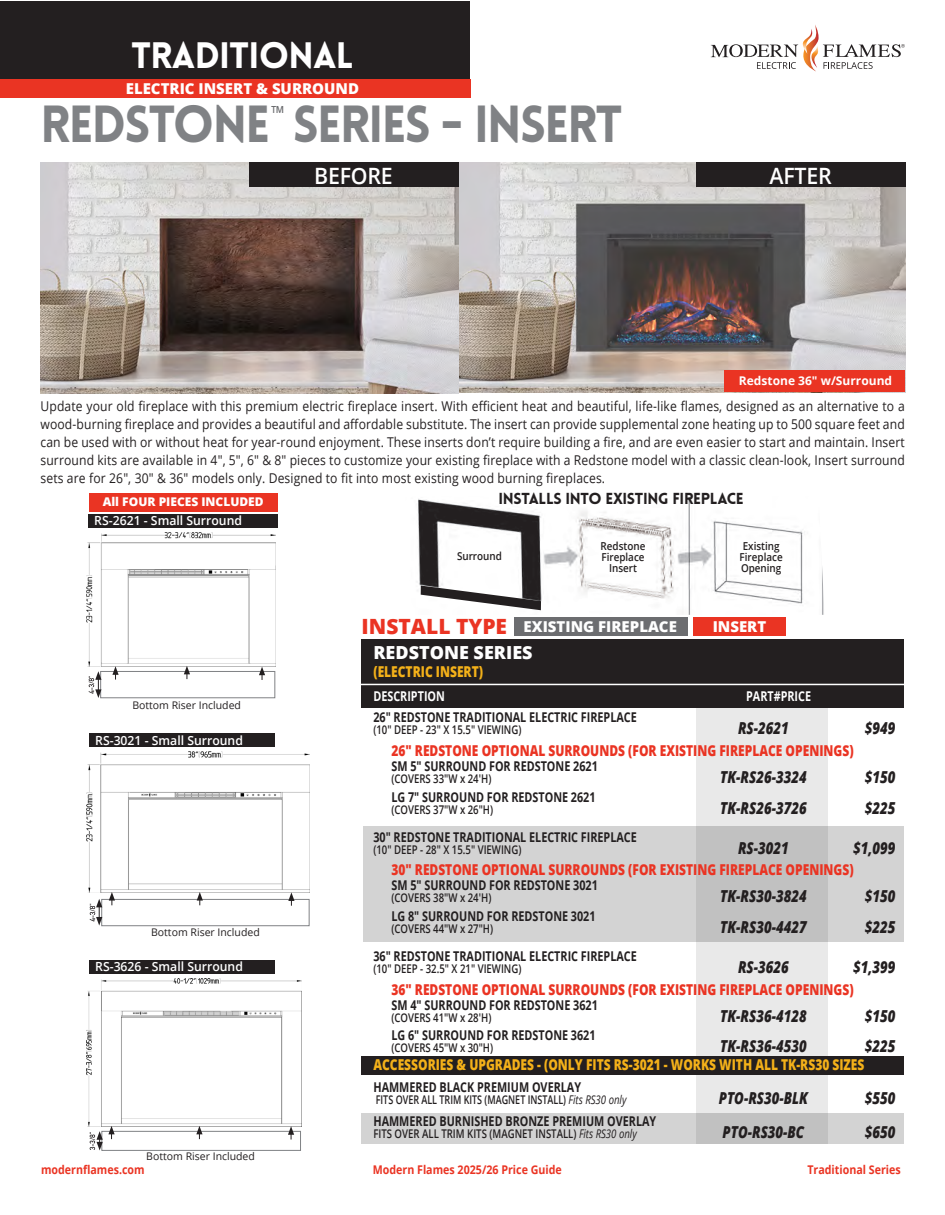
<style>
.page{position:relative;width:945px;height:1215px;background:#fff}
.page>*{position:absolute;margin:0;border:0;box-sizing:border-box;transform-origin:0 0}
.t1{font:900 51px "Lovelo";letter-spacing:-.035em;color:#808285;scale:.96 1}
.t2{font:900 36px "Lovelo";letter-spacing:-.02em;color:#fff}
.t3{font:600 22.5px "Open Sans";letter-spacing:-.01em;color:#fff;scale:.95 1}
.t4{font:800 21px "Open Sans";color:#ea3423}
.t5{font:19.5px "Open Sans";color:#6c6d70;scale:.9 1}
.t6{font:800 18px "Open Sans";color:#fff}
.t7{font:italic 800 16.5px "Open Sans";color:#231f20;scale:.8 1}
.t8{font:900 15.6px "Lovelo";letter-spacing:-.02em;color:#231f20}
.t9{font:800 15px "Open Sans";color:#ea3423;scale:.8 1}
.t10{font:800 15px "Open Sans";color:#f4b119;scale:.8 1}
.t11{font:800 15px "Open Sans";color:#fff}
.t12{font:13.5px/18px "Open Sans";letter-spacing:.01em;color:#231f20;text-align:justify;scale:.9 1}
.t13{font:700 13.5px "Open Sans";color:#231f20;scale:.8 1}
.t14{font:700 13.5px "Open Sans";color:#fff;scale:.8 1}
.t15{font:600 12.6px "Open Sans";color:#fff}
.t16{font:600 12px "Open Sans";color:#231f20;scale:.8 1}
.t17{font:700 12px "Open Sans";color:#ea3423;scale:.89 1}
.t18{font:600 12px "Open Sans";color:#231f20;scale:.75 1}
.t19{font:700 12px "Open Sans";color:#fff}
.t20{font:800 12px "Open Sans";color:#fff}
.t21{font:600 10.95px/10.9px "Open Sans";color:#231f20;scale:.9 1}
.t22{font:10.5px "Open Sans";color:#231f20}
.s1{font-weight:400;font-style:italic}
</style>
<div class="page">
<div style="left:362px;top:1114px;width:542px;height:30px;background:#d3d3d3"></div>
<div style="left:362px;top:1056px;width:542px;height:19px;background:#231f20"></div>
<div style="left:363px;top:826px;width:541px;height:116px;background:#d3d3d3"></div>
<img style="left:458px;top:163px;width:447px;height:229px">
<div style="left:0;top:1px;width:470px;height:77px;background:#231f20"></div>
<img style="left:418px;top:497px;width:406px;height:118px">
<svg style="left:696px;top:707px;width:132px;height:437px;fill:#e9e9e9"></svg>
<div style="left:362px;top:639px;width:542px;height:68px;background:#231f20"></div>
<hr style="left:358px;top:684px;width:553px;height:1px;background:#fff">
<div style="left:724px;top:371px;width:181px;height:21px;background:#ea3423"></div>
<div style="left:90px;top:733px;width:185px;height:14px;background:#231f20"></div>
<img style="left:86px;top:751px;width:224px;height:141px">
<div style="left:90px;top:960px;width:185px;height:13px;background:#231f20"></div>
<img style="left:86px;top:979px;width:215px;height:148px">
<div style="left:89px;top:514px;width:189px;height:13px;background:#231f20"></div>
<img style="left:86px;top:533px;width:190px;height:134px">
<div style="left:100px;top:671px;width:175px;height:27px;background:#fff;border:1px solid #808285"></div>
<div style="left:102px;top:899px;width:207px;height:27px;background:#fff;border:1px solid #808285"></div>
<div style="left:102px;top:1131px;width:199px;height:20px;background:#fff;border:1px solid #808285"></div>
<svg style="left:196px;top:1126px;width:7px;height:13px"></svg>
<svg style="left:288px;top:1126px;width:6px;height:14px"></svg>
<svg style="left:109px;top:892px;width:6px;height:13px"></svg>
<svg style="left:197px;top:892px;width:6px;height:13px"></svg>
<svg style="left:288px;top:892px;width:7px;height:14px"></svg>
<svg style="left:112px;top:666px;width:7px;height:14px"></svg>
<svg style="left:184px;top:666px;width:6px;height:13px"></svg>
<svg style="left:259px;top:667px;width:6px;height:13px"></svg>
<svg style="left:89px;top:671px;width:13px;height:27px"></svg>
<svg style="left:90px;top:899px;width:12px;height:27px"></svg>
<div style="left:514px;top:617px;width:174px;height:19px;background:#6c6d70"></div>
<div style="left:0;top:79px;width:470px;height:19px;background:#ea3423"></div>
<svg style="left:421px;top:586px;width:120px;height:24px"></svg>
<div style="left:693px;top:617px;width:93px;height:19px;background:#ea3423"></div>
<div style="left:89px;top:493px;width:189px;height:19px;background:#ea3423"></div>
<img style="left:40px;top:162px;width:418px;height:231px">
<div style="left:249px;top:162px;width:209px;height:25px;background:#231f20"></div>
<div style="left:696px;top:162px;width:209px;height:25px;background:#231f20"></div>
<svg style="left:90px;top:1126px;width:25px;height:24px"></svg>
<svg style="left:711px;top:25px;width:194px;height:46px"></svg>
<p class="t2" style="left:132px;top:33px;width:224px">TRADITIONAL</p>
<p class="t1" style="left:40px;top:92px;width:608px">REDSTONE SERIES - INSERT</p>
<p class="t11" style="left:126px;top:77px;width:235px">ELECTRIC INSERT &amp; SURROUND</p>
<p class="t5" style="left:271px;top:100px;width:17px">™</p>
<p class="t3" style="left:314px;top:160px;width:84px">BEFORE</p>
<p class="t3" style="left:769px;top:160px;width:67px">AFTER</p>
<p class="t19" style="left:739px;top:372px;width:155px">Redstone 36" w/Surround</p>
<p class="t12" style="left:40px;top:397px;width:962px">Update your old fireplace with this premium electric fireplace insert. With efficient heat and beautiful, life-like flames, designed as an alternative to a wood-burning fireplace and provides a beautiful and affordable substitute. The insert can provide supplemental zone heating up to 500 square feet and can be used with or without heat for year-round enjoyment. These inserts don’t require building a fire, and are even easier to start and maintain. Insert surround kits are available in 4", 5", 6" &amp; 8" pieces to customize your existing fireplace with a Redstone model with a classic clean-look, Insert surround sets are for 26", 30" &amp; 36" models only. Designed to fit into most existing wood burning fireplaces.</p>
<p class="t20" style="left:103px;top:493px;width:162px">All FOUR PIECES INCLUDED</p>
<p class="t8" style="left:499px;top:489px;width:247px">INSTALLS INTO EXISTING FIREPLACE</p>
<p class="t15" style="left:94px;top:512px;width:149px">RS-2621 - Small Surround</p>
<p class="t22" style="left:132px;top:698px;width:110px">Bottom Riser Included</p>
<p class="t15" style="left:95px;top:731px;width:149px">RS-3021 - Small Surround</p>
<p class="t22" style="left:151px;top:925px;width:110px">Bottom Riser Included</p>
<p class="t15" style="left:95px;top:958px;width:149px">RS-3626 - Small Surround</p>
<p class="t22" style="left:146px;top:1149px;width:110px">Bottom Riser Included</p>
<p class="t21" style="left:457px;top:550px;width:51px">Surround</p>
<p class="t21" style="left:601px;top:540px;width:51px">Redstone<br>Fireplace</p>
<p class="t21" style="left:609px;top:562px;width:33px">Insert</p>
<p class="t4" style="left:362px;top:610px;width:147px">INSTALL TYPE</p>
<p class="t11" style="left:524px;top:615px;width:155px">EXISTING FIREPLACE</p>
<p class="t6" style="left:373px;top:638px;width:161px">REDSTONE SERIES</p>
<p class="t10" style="left:373px;top:660px;width:139px">(ELECTRIC INSERT)</p>
<p class="t21" style="left:740px;top:540px;width:49px">Existing<br>Fireplace</p>
<p class="t21" style="left:741px;top:562px;width:46px">Opening</p>
<p class="t11" style="left:713px;top:615px;width:55px">INSERT</p>
<p class="t14" style="left:373px;top:686px;width:91px">DESCRIPTION</p>
<p class="t14" style="left:746px;top:686px;width:83px">PART#PRICE</p>
<p class="t13" style="left:373px;top:708px;width:331px">26" REDSTONE TRADITIONAL ELECTRIC FIREPLACE</p>
<p class="t16" style="left:373px;top:722px;width:187px">(10" DEEP - 23" X 15.5" VIEWING)</p>
<p class="t7" style="left:738px;top:716px;width:65px">RS-2621</p>
<p class="t7" style="left:865px;top:716px;width:40px">$949</p>
<p class="t9" style="left:391px;top:739px;width:579px">26" REDSTONE OPTIONAL SURROUNDS (FOR EXISTING FIREPLACE OPENINGS)</p>
<p class="t13" style="left:391px;top:757px;width:260px">SM 5" SURROUND FOR REDSTONE 2621</p>
<p class="t16" style="left:391px;top:770px;width:126px">(COVERS 33"W x 24'H)</p>
<p class="t7" style="left:720px;top:764px;width:110px">TK-RS26-3324</p>
<p class="t7" style="left:865px;top:764px;width:40px">$150</p>
<p class="t13" style="left:391px;top:787px;width:257px">LG 7" SURROUND FOR REDSTONE 2621</p>
<p class="t16" style="left:391px;top:801px;width:129px">(COVERS 37"W x 26"H)</p>
<p class="t7" style="left:720px;top:795px;width:110px">TK-RS26-3726</p>
<p class="t7" style="left:865px;top:795px;width:40px">$225</p>
<p class="t13" style="left:373px;top:827px;width:331px">30" REDSTONE TRADITIONAL ELECTRIC FIREPLACE</p>
<p class="t16" style="left:373px;top:841px;width:187px">(10" DEEP - 28" X 15.5" VIEWING)</p>
<p class="t7" style="left:738px;top:835px;width:65px">RS-3021</p>
<p class="t7" style="left:853px;top:835px;width:54px">$1,099</p>
<p class="t9" style="left:391px;top:858px;width:579px">30" REDSTONE OPTIONAL SURROUNDS (FOR EXISTING FIREPLACE OPENINGS)</p>
<p class="t13" style="left:391px;top:876px;width:260px">SM 5" SURROUND FOR REDSTONE 3021</p>
<p class="t16" style="left:391px;top:890px;width:126px">(COVERS 38"W x 24'H)</p>
<p class="t7" style="left:720px;top:884px;width:110px">TK-RS30-3824</p>
<p class="t7" style="left:865px;top:884px;width:40px">$150</p>
<p class="t13" style="left:391px;top:907px;width:257px">LG 8" SURROUND FOR REDSTONE 3021</p>
<p class="t16" style="left:391px;top:920px;width:129px">(COVERS 44"W x 27"H)</p>
<p class="t7" style="left:720px;top:914px;width:110px">TK-RS30-4427</p>
<p class="t7" style="left:865px;top:914px;width:40px">$225</p>
<p class="t13" style="left:373px;top:946px;width:331px">36" REDSTONE TRADITIONAL ELECTRIC FIREPLACE</p>
<p class="t16" style="left:373px;top:960px;width:187px">(10" DEEP - 32.5" X 21" VIEWING)</p>
<p class="t7" style="left:738px;top:954px;width:65px">RS-3626</p>
<p class="t7" style="left:853px;top:954px;width:54px">$1,399</p>
<p class="t9" style="left:391px;top:978px;width:579px">36" REDSTONE OPTIONAL SURROUNDS (FOR EXISTING FIREPLACE OPENINGS)</p>
<p class="t13" style="left:391px;top:995px;width:260px">SM 4" SURROUND FOR REDSTONE 3621</p>
<p class="t16" style="left:391px;top:1009px;width:126px">(COVERS 41"W x 28'H)</p>
<p class="t7" style="left:720px;top:1003px;width:110px">TK-RS36-4128</p>
<p class="t7" style="left:865px;top:1003px;width:40px">$150</p>
<p class="t13" style="left:391px;top:1026px;width:257px">LG 6" SURROUND FOR REDSTONE 3621</p>
<p class="t16" style="left:391px;top:1040px;width:129px">(COVERS 45"W x 30"H)</p>
<p class="t7" style="left:720px;top:1034px;width:110px">TK-RS36-4530</p>
<p class="t7" style="left:865px;top:1034px;width:40px">$225</p>
<p class="t10" style="left:373px;top:1053px;width:615px">ACCESSORIES &amp; UPGRADES - (ONLY FITS RS-3021 - WORKS WITH ALL TK-RS30 SIZES</p>
<p class="t13" style="left:373px;top:1078px;width:261px">HAMMERED BLACK PREMIUM OVERLAY</p>
<p class="t18" style="left:376px;top:1091px;width:336px">FITS OVER ALL TRIM KITS (MAGNET INSTALL) <span class="s1">Fits RS30 only</span></p>
<p class="t7" style="left:719px;top:1085px;width:113px">PTO-RS30-BLK</p>
<p class="t7" style="left:865px;top:1085px;width:40px">$550</p>
<p class="t13" style="left:373px;top:1111px;width:355px">HAMMERED BURNISHED BRONZE PREMIUM OVERLAY</p>
<p class="t16" style="left:373px;top:1125px;width:331px">FITS OVER ALL TRIM KITS (MAGNET INSTALL) <span class="s1">Fits RS30 only</span></p>
<p class="t7" style="left:723px;top:1119px;width:104px">PTO-RS30-BC</p>
<p class="t7" style="left:865px;top:1119px;width:40px">$650</p>
<p class="t17" style="left:41px;top:1161px;width:118px">modernflames.com</p>
<p class="t17" style="left:373px;top:1161px;width:214px">Modern Flames 2025/26 Price Guide</p>
<p class="t17" style="left:807px;top:1161px;width:106px">Traditional Series</p>
</div>
